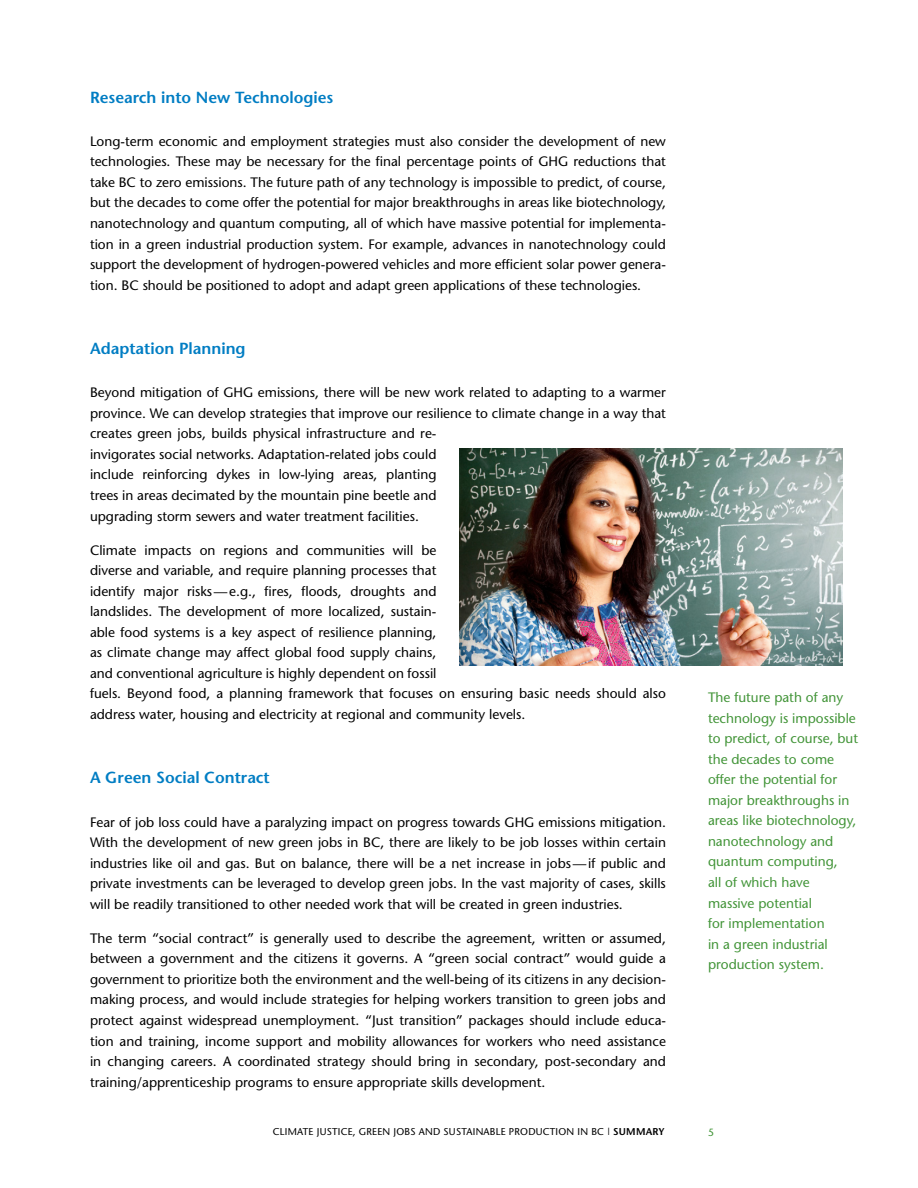
<style>
.page{position:relative;width:918px;height:1188px;background:#fff}
.page>*{position:absolute;margin:0;border:0;box-sizing:border-box;transform-origin:0 0}
.head_3__head_4{font:600 16.05px "Stone Sans";color:#007dc3}
.body_text{font:13.65px/20.5px "Stone Sans";color:#000;text-align:justify}
.callout_right{font:13.65px/20.5px "Stone Sans";color:#439539}
.t1{font:10.5px "Stone Sans";color:#439539}
.t2{font:9.9px "Stone Sans";letter-spacing:.02em;color:#000}
.s1{font-weight:600}
</style>
<div class="page">
<img style="left:459px;top:448px;width:384px;height:218px">
<p class="head_3__head_4" style="left:90px;top:87px;width:245px">Research into New Technologies</p>
<p class="body_text" style="left:90px;top:131px;width:578px">Long-term economic and employment strategies must also consider the development of new technologies. These may be necessary for the final percentage points of GHG reductions that take BC to zero emissions. The future path of any technology is impossible to predict, of course, but the decades to come offer the potential for major breakthroughs in areas like biotechnology, nanotechnology and quantum computing, all of which have massive potential for implementa&shy;tion in a green industrial production system. For example, advances in nanotechnology could support the development of hydrogen-powered vehicles and more efficient solar power genera&shy;tion. BC should be positioned to adopt and adapt green applications of these technologies.</p>
<p class="head_3__head_4" style="left:90px;top:339px;width:157px">Adaptation Planning</p>
<p class="body_text" style="left:90px;top:382px;width:577px;text-align:left">Beyond mitigation of GHG emissions, there will be new work related to adapting to a warmer province. We can develop strategies that improve our resilience to climate change in a way that creates green jobs, builds physical infrastructure and re-<br>invigorates social networks. Adaptation-related jobs could<br>include reinforcing dykes in low-lying areas, planting<br>trees in areas decimated by the mountain pine beetle and<br>upgrading storm sewers and water treatment facilities.</p>
<p class="body_text" style="left:90px;top:539px;width:578px;text-align:left">Climate impacts on regions and communities will be<br>diverse and variable, and require planning processes that<br>identify major risks—e.g., fires, floods, droughts and<br>landslides. The development of more localized, sustain-<br>able food systems is a key aspect of resilience planning,<br>as climate change may affect global food supply chains,<br>and conventional agriculture is highly dependent on fossil<br>fuels. Beyond food, a planning framework that focuses on ensuring basic needs should also address water, housing and electricity at regional and community levels.</p>
<p class="head_3__head_4" style="left:90px;top:768px;width:181px">A Green Social Contract</p>
<p class="body_text" style="left:90px;top:811px;width:578px">Fear of job loss could have a paralyzing impact on progress towards GHG emissions mitigation.<br>With the development of new green jobs in BC, there are likely to be job losses within certain industries like oil and gas. But on balance, there will be a net increase in jobs—if public and private investments can be leveraged to develop green jobs. In the vast majority of cases, skills will be readily transitioned to other needed work that will be created in green industries.</p>
<p class="body_text" style="left:90px;top:928px;width:578px">The term “social contract” is generally used to describe the agreement, written or assumed, between a government and the citizens it governs. A “green social contract” would guide a government to prioritize both the environment and the well-being of its citizens in any decision&shy;making process, and would include strategies for helping workers transition to green jobs and protect against widespread unemployment. “Just transition” packages should include educa&shy;tion and training, income support and mobility allowances for workers who need assistance in changing careers. A coordinated strategy should bring in secondary, post-secondary and training/apprenticeship programs to ensure appropriate skills development.</p>
<p class="callout_right" style="left:708px;top:687px;width:152px">The future path of any technology is impossible to predict, of course, but the decades to come offer the potential for major breakthroughs in areas like biotechnology, nanotechnology and quantum computing,<br>all of which have massive potential<br>for implementation<br>in a green industrial production system.</p>
<p class="t2" style="left:273px;top:1126px;width:393px">CLIMATE JUSTICE, GREEN JOBS AND SUSTAINABLE PRODUCTION IN BC | <span class="s1">SUMMARY</span></p>
<p class="t1" style="left:708px;top:1126px;width:8px">5</p>
</div>
